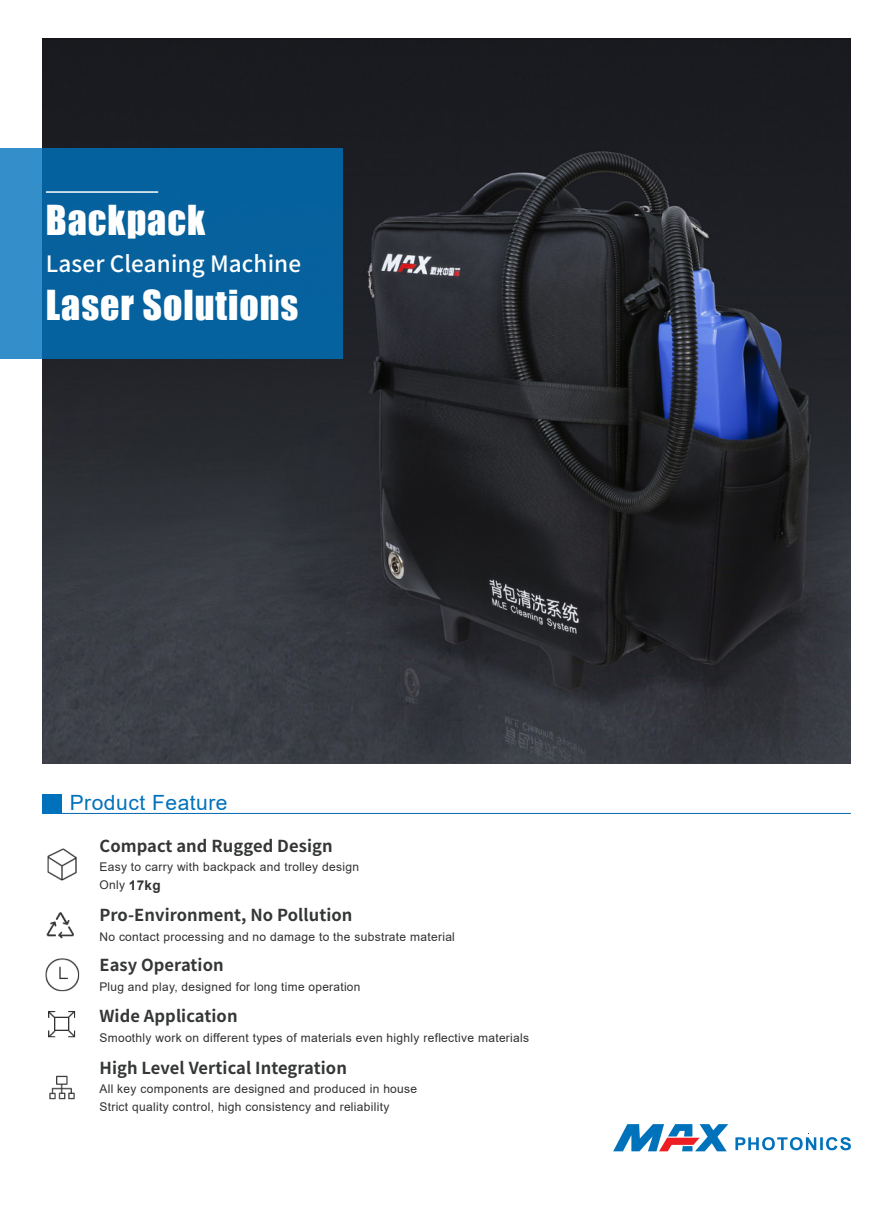
<style>
.page{position:relative;width:893px;height:1208px;background:#fff}
.page>*{position:absolute;margin:0;border:0;box-sizing:border-box;transform-origin:0 0}
.t1{font:37.95px "Impact";letter-spacing:.025em;color:#fff}
.t2{font:500 22.5px "Source Han Sans SC";letter-spacing:.005em;color:#fff}
.t3{font:21px "Arial";letter-spacing:.025em;color:#0072bc}
.t4{font:700 16.5px "Source Han Sans SC";letter-spacing:.005em;color:#343735}
.t5{font:12px/17.7px "Arial";letter-spacing:.025em;color:#312f30}
.s1{font-weight:700;font-size:13.5px}
</style>
<div class="page">
<svg style="left:613px;top:1124px;width:115px;height:27px"></svg>
<svg style="left:735px;top:1137px;width:116px;height:13px"></svg>
<div style="left:42px;top:794px;width:20px;height:19px;background:#0072bc"></div>
<hr style="left:60px;top:813px;width:791px;height:1px;background:#0166b3">
<img style="left:42px;top:39px;width:809px;height:724px">
<svg style="left:0;top:148px;width:343px;height:210px;background:#0b66a2"></svg>
<hr style="left:46px;top:191px;width:112px;height:2px;background:#fff">
<img style="left:48px;top:1011px;width:28px;height:27px">
<img style="left:47px;top:848px;width:30px;height:33px">
<img style="left:45px;top:958px;width:35px;height:34px">
<img style="left:49px;top:1075px;width:26px;height:25px">
<img style="left:46px;top:912px;width:28px;height:27px">
<h1 class="t1" style="left:46px;top:191px;width:161px">Backpack</h1>
<h2 class="t2" style="left:46px;top:250px;width:257px">Laser Cleaning Machine</h2>
<h1 class="t1" style="left:46px;top:276px;width:254px">Laser Solutions</h1>
<h3 class="t3" style="left:70px;top:788px;width:159px">Product Feature</h3>
<h3 class="t4" style="left:99px;top:836px;width:235px">Compact and Rugged Design</h3>
<p class="t5" style="left:99px;top:857px;width:261px;line-height:18.5px">Easy to carry with backpack and trolley design<br>Only <span class="s1">17kg</span></p>
<h3 class="t4" style="left:99px;top:906px;width:255px">Pro-Environment, No Pollution</h3>
<p class="t5" style="left:99px;top:927px;width:357px">No contact processing and no damage to the substrate material</p>
<h3 class="t4" style="left:99px;top:956px;width:126px">Easy Operation</h3>
<p class="t5" style="left:99px;top:977px;width:262px">Plug and play, designed for long time operation</p>
<h3 class="t4" style="left:99px;top:1007px;width:140px">Wide Application</h3>
<p class="t5" style="left:99px;top:1028px;width:431px">Smoothly work on different types of materials even highly reflective materials</p>
<h3 class="t4" style="left:99px;top:1058px;width:249px">High Level Vertical Integration</h3>
<p class="t5" style="left:99px;top:1080px;width:319px">All key components are designed and produced in house<br>Strict quality control, high consistency and reliability</p>
</div>
